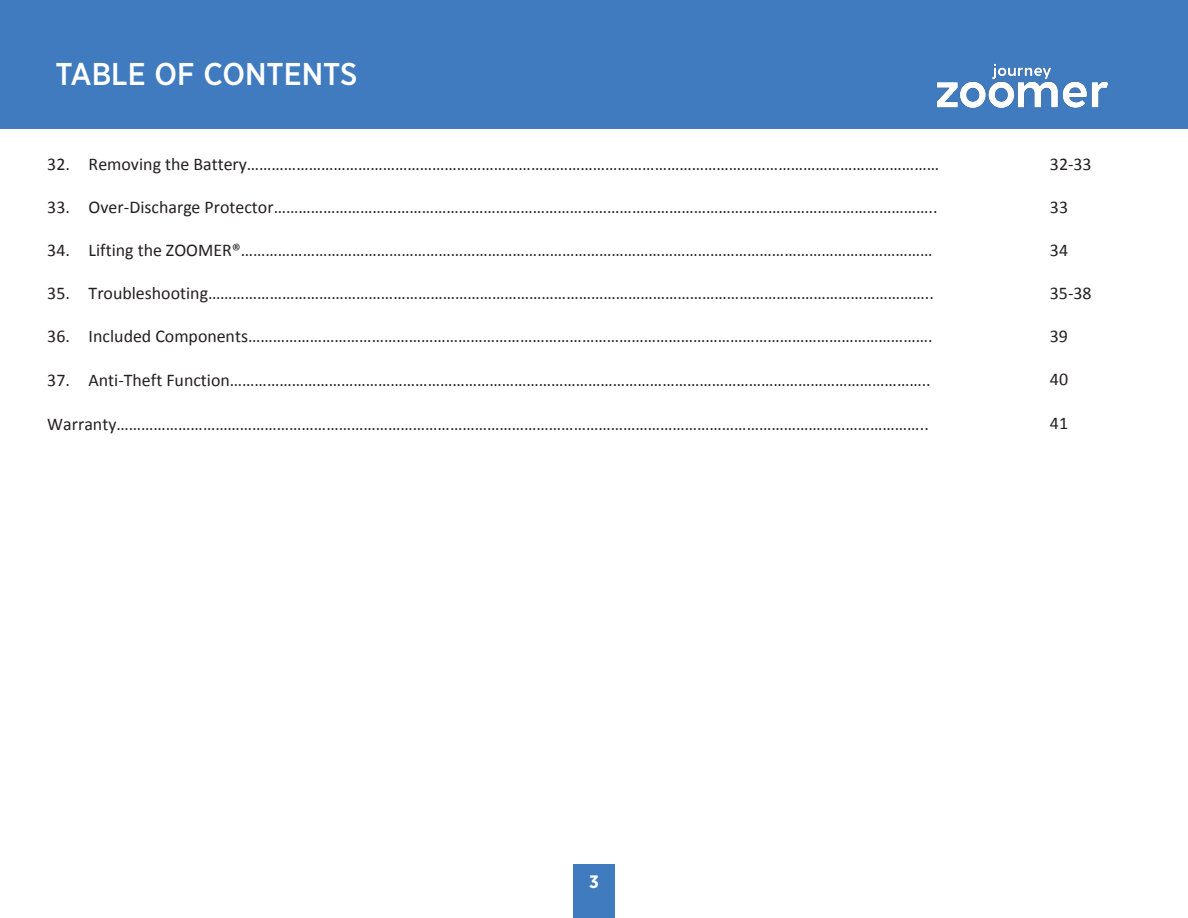
<style>
.page{position:relative;width:1188px;height:918px;background:#fff}
.page>*{position:absolute;margin:0;border:0;box-sizing:border-box;transform-origin:0 0}
.Product_Price{font:500 31.5px "Gotham Narrow";color:#fff}
.t1{font:700 18px "Gotham Narrow";color:#fff}
.t2{font:17.85px "Calibri";color:#231f20}
</style>
<div class="page">
<div style="left:573px;top:864px;width:42px;height:54px;background:#407bbf"></div>
<div style="left:0;top:0;width:1188px;height:129px;background:#407bbf"></div>
<img style="left:936px;top:63px;width:173px;height:45px">
<p class="Product_Price" style="left:56px;top:54px;width:303px">TABLE OF CONTENTS</p>
<p class="t2" style="left:47px;top:153px;width:893px">32. Removing the Battery……………………………………………………………………………………………………………………………………………………</p>
<p class="t2" style="left:1050px;top:153px;width:43px">32-33</p>
<p class="t2" style="left:47px;top:196px;width:892px">33. Over-Discharge Protector……………………………………………………………………………………………………………………………………………..</p>
<p class="t2" style="left:1050px;top:196px;width:20px">33</p>
<p class="t2" style="left:47px;top:239px;width:887px">34. Lifting the ZOOMER®……………………………………………………………………………………………………………………………………………………</p>
<p class="t2" style="left:1050px;top:239px;width:20px">34</p>
<p class="t2" style="left:47px;top:282px;width:888px">35. Troubleshooting…………………………………………………………………………………………………………………………………………………………..</p>
<p class="t2" style="left:1050px;top:282px;width:43px">35-38</p>
<p class="t2" style="left:47px;top:325px;width:887px">36. Included Components………………………………………………………………………………………………………………………………………………….</p>
<p class="t2" style="left:1050px;top:325px;width:20px">39</p>
<p class="t2" style="left:47px;top:368px;width:885px">37. Anti-Theft Function……………………………………………………………………………………………………………………………………………………..</p>
<p class="t2" style="left:1050px;top:368px;width:20px">40</p>
<p class="t2" style="left:47px;top:412px;width:883px">Warranty……………………………………………………………………………………………………………………………………………………………………………..</p>
<p class="t2" style="left:1050px;top:411px;width:20px">41</p>
<p class="t1" style="left:589px;top:870px;width:11px">3</p>
</div>
